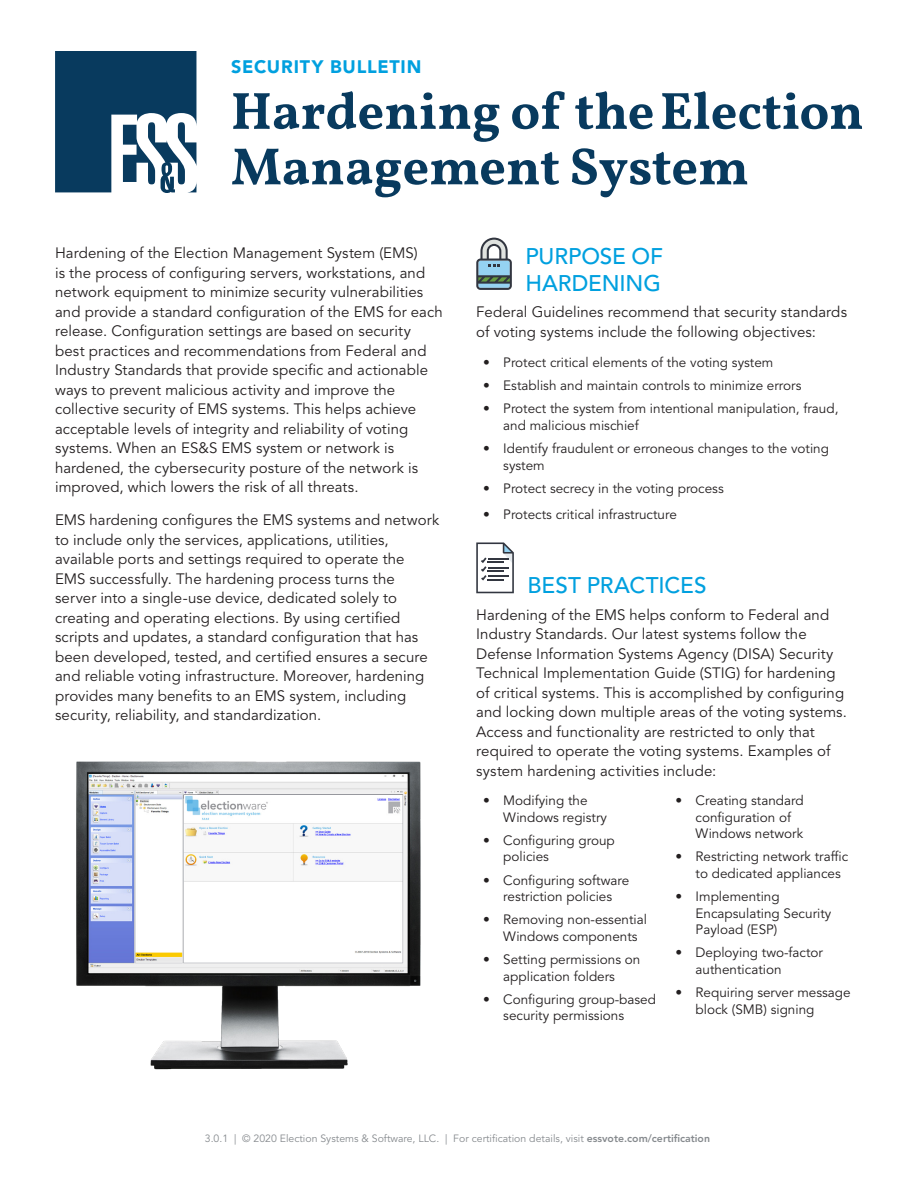
<style>
.page{position:relative;width:918px;height:1188px;background:#fff}
.page>*{position:absolute;margin:0;border:0;box-sizing:border-box;transform-origin:0 0}
.Heading_2{font:700 52.5px/55.5px "Vollkorn";color:#083a5e}
.Heading_2-2{font:500 22.5px/27px "Avenir LT Std";letter-spacing:-.005em;color:#00a0df}
.Heading_2-3{font:900 18px "Avenir LT Std";letter-spacing:.045em;color:#00a0df}
.t1{font:15px/19.5px "Avenir LT Std";letter-spacing:.005em;color:#231f20}
.t2{font:13.5px/16.5px "Avenir LT Std";color:#231f20}
.Copywrite{font:10.5px "Avenir LT Std";color:#868a8e}
.s1{font-weight:800}
</style>
<div class="page">
<svg style="left:55px;top:51px;width:141px;height:142px"></svg>
<img style="left:76px;top:761px;width:345px;height:309px">
<svg style="left:476px;top:238px;width:36px;height:52px"></svg>
<svg style="left:476px;top:542px;width:38px;height:51px"></svg>
<p class="Heading_2-3" style="left:231px;top:56px;width:192px">SECURITY BULLETIN</p>
<p class="Heading_2" style="left:231px;top:80px;width:634px">Hardening of theElection<br>Management System</p>
<p class="t1" style="left:55px;top:244px;width:389px">Hardening of the Election Management System (EMS)<br>is the process of configuring servers, workstations, and network equipment to minimize security vulnerabilities and provide a standard configuration of the EMS for each release. Configuration settings are based on security best practices and recommendations from Federal and Industry Standards that provide specific and actionable ways to prevent malicious activity and improve the collective security of EMS systems. This helps achieve acceptable levels of integrity and reliability of voting systems. When an ES&amp;S EMS system or network is hardened, the cybersecurity posture of the network is improved, which lowers the risk of all threats.</p>
<p class="t1" style="left:55px;top:511px;width:386px">EMS hardening configures the EMS systems and network to include only the services, applications, utilities, available ports and settings required to operate the<br>EMS successfully. The hardening process turns the server into a single-use device, dedicated solely to creating and operating elections. By using certified scripts and updates, a standard configuration that has been developed, tested, and certified ensures a secure and reliable voting infrastructure. Moreover, hardening provides many benefits to an EMS system, including security, reliability, and standardization.</p>
<p class="Heading_2-2" style="left:525px;top:243px;width:139px">PURPOSE OF<br>HARDENING</p>
<p class="t1" style="left:476px;top:303px;width:372px">Federal Guidelines recommend that security standards of voting systems include the following objectives:</p>
<p class="t2" style="left:483px;top:354px;width:292px">• Protect critical elements of the voting system</p>
<p class="t2" style="left:483px;top:378px;width:320px">• Establish and maintain controls to minimize errors</p>
<p class="t2" style="left:503px;top:401px;width:337px;text-indent:-20px">• Protect the system from intentional manipulation, fraud, and malicious mischief</p>
<p class="t2" style="left:503px;top:441px;width:327px;text-indent:-20px">• Identify fraudulent or erroneous changes to the voting system</p>
<p class="t2" style="left:483px;top:480px;width:242px">• Protect secrecy in the voting process</p>
<p class="t2" style="left:483px;top:507px;width:195px">• Protects critical infrastructure</p>
<p class="Heading_2-2" style="left:527px;top:573px;width:181px">BEST PRACTICES</p>
<p class="t1" style="left:476px;top:605px;width:372px">Hardening of the EMS helps conform to Federal and Industry Standards. Our latest systems follow the Defense Information Systems Agency (DISA) Security Technical Implementation Guide (STIG) for hardening of critical systems. This is accomplished by configuring and locking down multiple areas of the voting systems.<br>Access and functionality are restricted to only that required to operate the voting systems. Examples of system hardening activities include:</p>
<p class="t2" style="left:503px;top:793px;width:105px;text-indent:-20px">• Modifying the<br>Windows registry</p>
<p class="t2" style="left:503px;top:832px;width:113px;text-indent:-20px">• Configuring group policies</p>
<p class="t2" style="left:483px;top:872px;width:148px;text-align:center">• Configuring software restriction policies</p>
<p class="t2" style="left:503px;top:912px;width:145px;text-indent:-20px">• Removing non-essential<br>Windows components</p>
<p class="t2" style="left:483px;top:952px;width:159px;text-align:center">• Setting permissions on application folders</p>
<p class="t2" style="left:503px;top:991px;width:154px;text-indent:-20px">• Configuring group-based security permissions</p>
<p class="t2" style="left:696px;top:793px;width:109px;text-indent:-20px">• Creating standard configuration of<br>Windows network</p>
<p class="t2" style="left:696px;top:849px;width:154px;text-indent:-20px">• Restricting network traffic to dedicated appliances</p>
<p class="t2" style="left:696px;top:889px;width:137px;text-indent:-20px">• Implementing<br>Encapsulating Security<br>Payload (ESP)</p>
<p class="t2" style="left:696px;top:945px;width:129px;text-indent:-20px">• Deploying two-factor authentication</p>
<p class="t2" style="left:696px;top:985px;width:156px;text-indent:-20px">• Requiring server message block (SMB) signing</p>
<p class="Copywrite" style="left:205px;top:1132px;width:507px">3.0.1 | © 2020 Election Systems &amp; Software, LLC. | For certification details, visit <span class="s1">essvote.com/certification</span></p>
</div>
